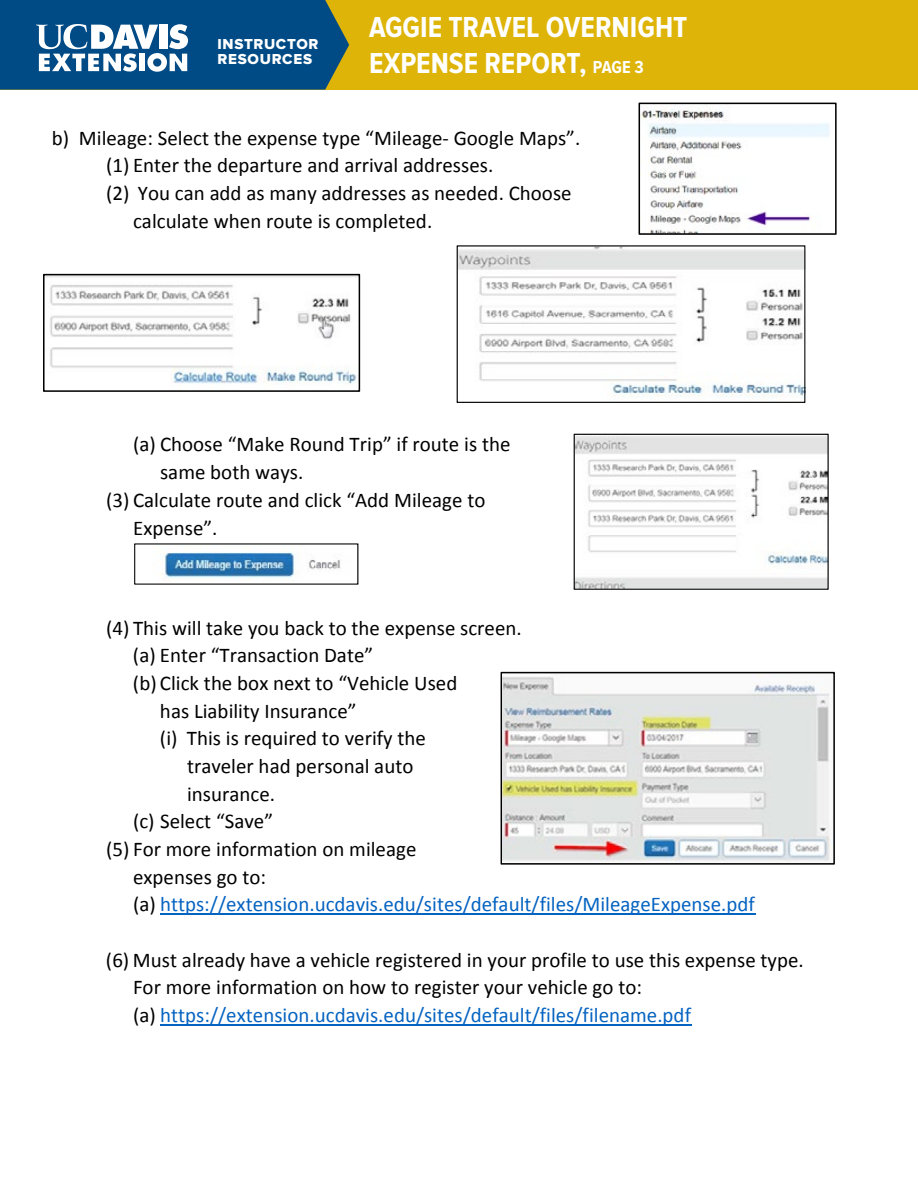
<style>
.page{position:relative;width:918px;height:1188px;background:#fff}
.page>*{position:absolute;margin:0;border:0;box-sizing:border-box;transform-origin:0 0}
.t1{font:700 30px/36px "Proxima Nova Cond";color:#fff}
.t2{font:21px/27.8px "Calibri";color:#000}
.t3{font:21px "Calibri";color:#0563c1}
.t4{font:15px/15px "Proxima Nova Extrabld";letter-spacing:.05em;color:#fff}
.s1{font-size:18px}
.s2{color:#000}
.s3{color:#0563c1}
</style>
<div class="page">
<div style="left:0;top:0;width:918px;height:90px;background:#deb408"></div>
<svg style="left:0;top:0;width:349px;height:90px;background:#27648e"></svg>
<hr style="left:160px;top:914px;width:596px;height:1px;background:#0563c1">
<hr style="left:160px;top:1024px;width:531px;height:2px;background:#0563c1">
<svg style="left:134px;top:543px;width:224px;height:42px"></svg>
<svg style="left:639px;top:103px;width:198px;height:132px"></svg>
<svg style="left:43px;top:274px;width:317px;height:118px"></svg>
<svg style="left:501px;top:672px;width:334px;height:193px;fill:#e1e4e3"></svg>
<svg style="left:574px;top:434px;width:255px;height:156px"></svg>
<svg style="left:457px;top:245px;width:348px;height:158px"></svg>
<p class="t4" style="left:217px;top:38px;width:103px">INSTRUCTOR<br>RESOURCES</p>
<h1 class="t1" style="left:369px;top:10px;width:320px">AGGIE TRAVEL OVERNIGHT<br>EXPENSE REPORT, <span class="s1">PAGE 3</span></h1>
<p class="t2" style="left:52px;top:124px;width:530px">b) Mileage: Select the expense type “Mileage‐ Google Maps”.</p>
<p class="t2" style="left:106px;top:152px;width:389px">(1) Enter the departure and arrival addresses.</p>
<p class="t2" style="left:106px;top:179px;width:467px">(2) You can add as many addresses as needed. Choose</p>
<p class="t2" style="left:133px;top:207px;width:301px">calculate when route is completed.</p>
<p class="t2" style="left:133px;top:431px;width:379px">(a) Choose “Make Round Trip” if route is the</p>
<p class="t2" style="left:160px;top:458px;width:145px">same both ways.</p>
<p class="t2" style="left:106px;top:486px;width:381px">(3) Calculate route and click “Add Mileage to</p>
<p class="t2" style="left:133px;top:514px;width:86px">Expense”.</p>
<p class="t2" style="left:106px;top:614px;width:417px">(4) This will take you back to the expense screen.</p>
<p class="t2" style="left:133px;top:641px;width:242px">(a) Enter “Transaction Date”</p>
<p class="t2" style="left:133px;top:669px;width:326px">(b) Click the box next to “Vehicle Used</p>
<p class="t2" style="left:160px;top:697px;width:198px">has Liability Insurance”</p>
<p class="t2" style="left:160px;top:724px;width:267px">(i) This is required to verify the</p>
<p class="t2" style="left:187px;top:752px;width:228px">traveler had personal auto</p>
<p class="t2" style="left:187px;top:780px;width:90px">insurance.</p>
<p class="t2" style="left:133px;top:808px;width:142px">(c) Select “Save”</p>
<p class="t2" style="left:106px;top:835px;width:312px">(5) For more information on mileage</p>
<p class="t2" style="left:133px;top:863px;width:135px">expenses go to:</p>
<p class="t3" style="left:133px;top:891px;width:623px"><span class="s2">(a)</span> https://extension.ucdavis.edu/sites/default/files/MileageExpense.pdf</p>
<p class="t2" style="left:133px;top:946px;width:672px;text-indent:-27px">(6) Must already have a vehicle registered in your profile to use this expense type.<br>For more information on how to register your vehicle go to:<br>(a) <span class="s3">https://extension.ucdavis.edu/sites/default/files/filename.pdf</span></p>
</div>
